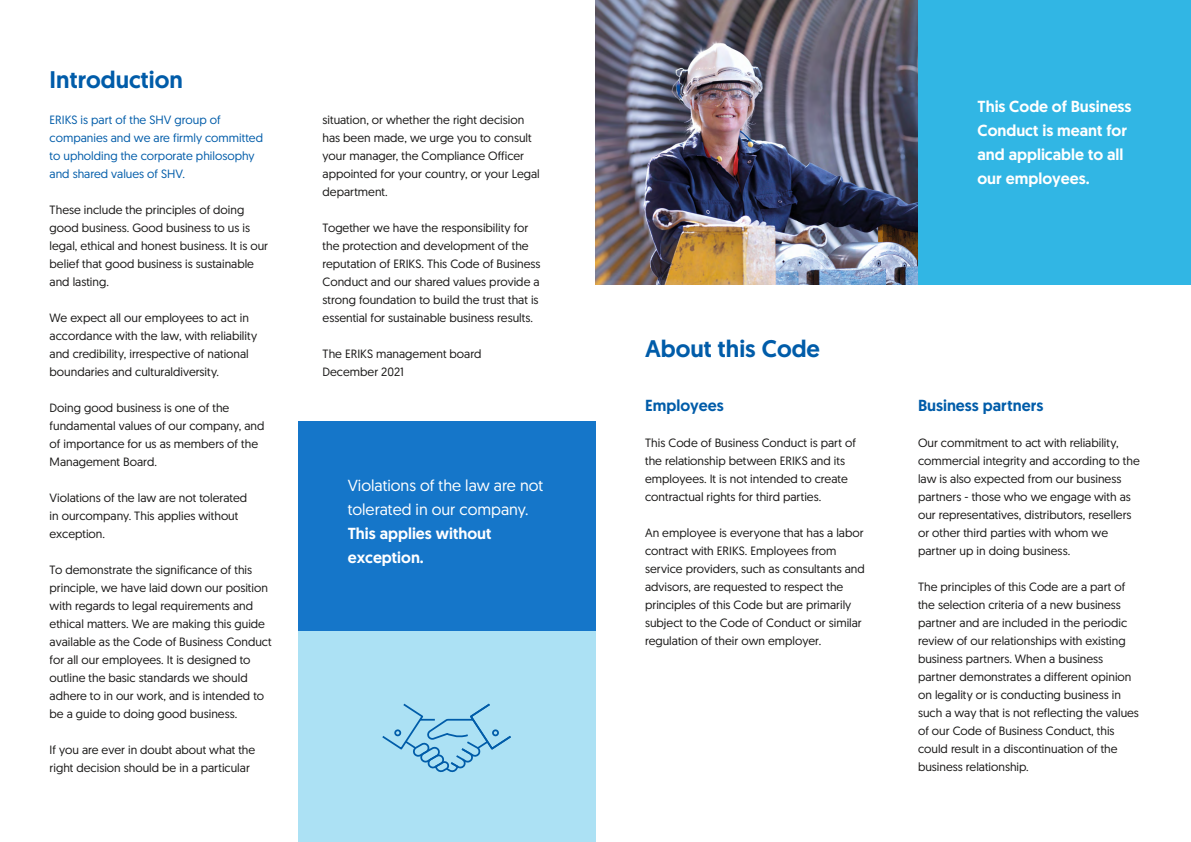
<style>
.page{position:relative;width:1191px;height:842px;background:#fff}
.page>*{position:absolute;margin:0;border:0;box-sizing:border-box;transform-origin:0 0}
.H3_Header{font:500 24px "Geomanist";color:#005ca9}
.t1{font:16px/24px "Geomanist";color:#fff}
.t2{font:500 16px/24px "Geomanist";color:#fff}
.H2_Subheader{font:500 16px "Geomanist";color:#005ca9}
.B1_Body_text{font:12px/18px "Geomanist";color:#181716}
.Intro_text{font:12px/18px "Geomanist";color:#005ca9}
.s1{font-weight:500}
</style>
<div class="page">
<div style="left:298px;top:421px;width:297px;height:210px;background:#1576c9"></div>
<div style="left:298px;top:631px;width:297px;height:211px;background:#ace1f4"></div>
<svg style="left:382px;top:703px;width:129px;height:70px"></svg>
<div style="left:394px;top:729px;width:7px;height:7px;border:2px solid #005ca9;border-radius:50%"></div>
<img style="left:595px;top:0;width:323px;height:285px">
<div style="left:918px;top:0;width:273px;height:285px;background:#31b6e4"></div>
<p class="H3_Header" style="left:50px;top:64px;width:135px">Introduction</p>
<p class="Intro_text" style="left:50px;top:111px;width:215px">ERIKS is part of the SHV group of companies and we are firmly committed to upholding the corporate philosophy and shared values of SHV.</p>
<p class="B1_Body_text" style="left:50px;top:201px;width:220px">These include the principles of doing good business. Good business to us is legal, ethical and honest business. It is our belief that good business is sustainable and lasting.</p>
<p class="B1_Body_text" style="left:50px;top:309px;width:209px">We expect all our employees to act in accordance with the law, with reliability and credibility, irrespective of national boundaries and culturaldiversity.</p>
<p class="B1_Body_text" style="left:50px;top:399px;width:216px">Doing good business is one of the fundamental values of our company, and of importance for us as members of the<br>Management Board.</p>
<p class="B1_Body_text" style="left:50px;top:489px;width:199px">Violations of the law are not tolerated in ourcompany. This applies without exception.</p>
<p class="B1_Body_text" style="left:50px;top:561px;width:223px">To demonstrate the significance of this principle, we have laid down our position with regards to legal requirements and ethical matters. We are making this guide available as the Code of Business Conduct for all our employees. It is designed to outline the basic standards we should adhere to in our work, and is intended to be a guide to doing good business.</p>
<p class="B1_Body_text" style="left:50px;top:741px;width:207px">If you are ever in doubt about what the right decision should be in a particular</p>
<p class="B1_Body_text" style="left:322px;top:111px;width:219px">situation, or whether the right decision has been made, we urge you to consult your manager, the Compliance Officer appointed for your country, or your Legal department.</p>
<p class="B1_Body_text" style="left:322px;top:219px;width:220px">Together we have the responsibility for the protection and development of the reputation of ERIKS. This Code of Business Conduct and our shared values provide a strong foundation to build the trust that is essential for sustainable business results.</p>
<p class="B1_Body_text" style="left:322px;top:345px;width:160px">The ERIKS management board<br>December 2021</p>
<p class="t1" style="left:348px;top:472px;width:197px">Violations of the law are not tolerated in our company.<br><span class="s1">This applies without exception.</span></p>
<p class="t2" style="left:977px;top:95px;width:155px">This Code of Business<br>Conduct is meant for and applicable to all our employees.</p>
<p class="H3_Header" style="left:645px;top:333px;width:176px">About this Code</p>
<p class="H2_Subheader" style="left:645px;top:395px;width:80px">Employees</p>
<p class="B1_Body_text" style="left:645px;top:433px;width:212px">This Code of Business Conduct is part of the relationship between ERIKS and its employees. It is not intended to create contractual rights for third parties.</p>
<p class="B1_Body_text" style="left:645px;top:523px;width:221px">An employee is everyone that has a labor contract with ERIKS. Employees from service providers, such as consultants and advisors, are requested to respect the principles of this Code but are primarily subject to the Code of Conduct or similar regulation of their own employer.</p>
<p class="H2_Subheader" style="left:918px;top:395px;width:127px">Business partners</p>
<p class="B1_Body_text" style="left:918px;top:433px;width:223px">Our commitment to act with reliability, commercial integrity and according to the law is also expected from our business partners - those who we engage with as our representatives, distributors, resellers or other third parties with whom we partner up in doing business.</p>
<p class="B1_Body_text" style="left:918px;top:577px;width:222px">The principles of this Code are a part of the selection criteria of a new business partner and are included in the periodic review of our relationships with existing business partners. When a business partner demonstrates a different opinion on legality or is conducting business in such a way that is not reflecting the values of our Code of Business Conduct, this could result in a discontinuation of the business relationship.</p>
</div>
